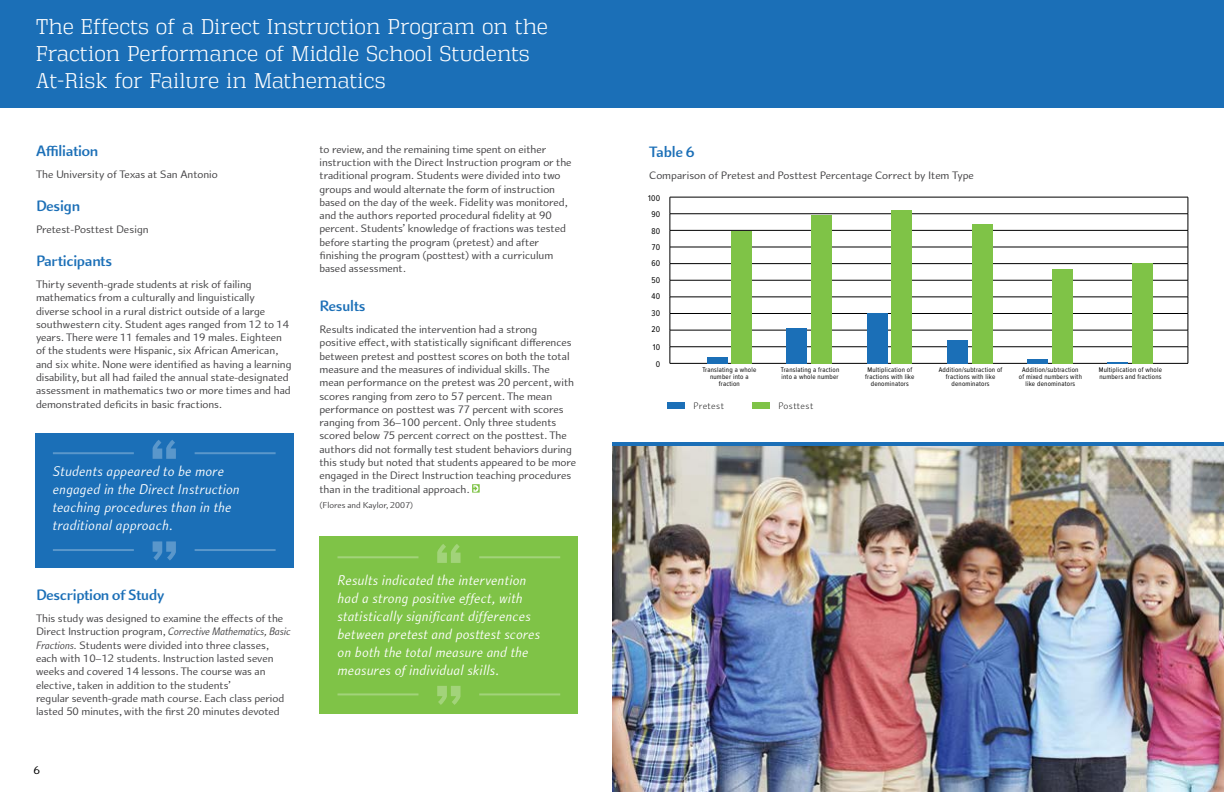
<style>
.page{position:relative;width:1224px;height:792px;background:#fff}
.page>*{position:absolute;margin:0;border:0;box-sizing:border-box;transform-origin:0 0}
.t1{font:22px/30px "Vectipede Lt";letter-spacing:.03em;color:#fff}
.t2{font:21px/27px "Vectipede Lt";letter-spacing:.03em;color:#fff}
.t3{font:700 16px "Arum Sans";letter-spacing:-.005em;color:#1b6fb7}
.t4{font:italic 15px/18px "Arum Sans";letter-spacing:.015em;color:#fff}
.t5{font:12px "Arum Sans";color:#000}
.t6{font:11.5px/13.3px "Arum Sans";letter-spacing:-.005em;color:#414042}
.t7{font:300 10px "Arum Sans";letter-spacing:.045em;color:#000}
.t8{font:9px "Arum Sans";color:#414042}
.t9{font:8.6px/16.3px "Proxima Nova Cond";letter-spacing:.03em;color:#000;text-align:center}
.t10{font:7px/7px "Proxima Nova Cond";letter-spacing:.03em;color:#000;text-align:center}
.s1{font-style:italic}
</style>
<div class="page">
<svg style="left:472px;top:484px;width:8px;height:9px"></svg>
<svg style="left:473px;top:485px;width:5px;height:7px"></svg>
<div style="left:320px;top:537px;width:258px;height:177px;background:#7fc347"></div>
<svg style="left:437px;top:544px;width:24px;height:19px"></svg>
<hr style="left:338px;top:556px;width:80px;height:2px;background:#fff">
<hr style="left:479px;top:556px;width:81px;height:2px;background:#fff">
<svg style="left:437px;top:686px;width:24px;height:19px"></svg>
<hr style="left:479px;top:693px;width:81px;height:2px;background:#fff">
<hr style="left:338px;top:693px;width:80px;height:2px;background:#fff">
<div style="left:35px;top:433px;width:259px;height:134px;background:#1b6fb7"></div>
<svg style="left:153px;top:440px;width:23px;height:19px"></svg>
<hr style="left:53px;top:452px;width:81px;height:2px;background:#fff">
<hr style="left:195px;top:452px;width:81px;height:2px;background:#fff">
<svg style="left:153px;top:541px;width:23px;height:20px"></svg>
<hr style="left:195px;top:549px;width:81px;height:2px;background:#fff">
<hr style="left:53px;top:549px;width:81px;height:2px;background:#fff">
<div style="left:0;top:0;width:1224px;height:108px;background:#1b6fb7"></div>
<img style="left:612px;top:446px;width:612px;height:346px">
<hr style="left:612px;top:442px;width:612px;height:4px;background:#1b6fb7">
<hr style="left:670px;top:197px;width:518px;height:1px;background:#000">
<hr style="left:670px;top:214px;width:518px;height:1px;background:#000">
<hr style="left:670px;top:230px;width:518px;height:1px;background:#000">
<hr style="left:670px;top:247px;width:518px;height:1px;background:#000">
<hr style="left:670px;top:263px;width:518px;height:1px;background:#000">
<hr style="left:670px;top:280px;width:518px;height:1px;background:#000">
<hr style="left:670px;top:297px;width:518px;height:1px;background:#000">
<hr style="left:670px;top:313px;width:518px;height:1px;background:#000">
<hr style="left:670px;top:330px;width:518px;height:1px;background:#000">
<hr style="left:670px;top:347px;width:518px;height:1px;background:#000">
<svg style="left:670px;top:197px;width:1px;height:166px"></svg>
<svg style="left:1188px;top:197px;width:1px;height:166px"></svg>
<hr style="left:670px;top:363px;width:518px;height:1px;background:#000">
<div style="left:708px;top:357px;width:20px;height:7px;background:#1b6fb7"></div>
<div style="left:732px;top:231px;width:20px;height:133px;background:#7fc347"></div>
<div style="left:787px;top:328px;width:20px;height:36px;background:#1b6fb7"></div>
<div style="left:812px;top:215px;width:20px;height:149px;background:#7fc347"></div>
<div style="left:867px;top:314px;width:20px;height:50px;background:#1b6fb7"></div>
<div style="left:892px;top:210px;width:20px;height:154px;background:#7fc347"></div>
<div style="left:947px;top:340px;width:20px;height:24px;background:#1b6fb7"></div>
<div style="left:973px;top:224px;width:20px;height:140px;background:#7fc347"></div>
<hr style="left:1028px;top:360px;width:20px;height:4px;background:#1b6fb7">
<hr style="left:1108px;top:362px;width:20px;height:2px;background:#1b6fb7">
<div style="left:1052px;top:269px;width:20px;height:95px;background:#7fc347"></div>
<div style="left:1132px;top:263px;width:20px;height:101px;background:#7fc347"></div>
<div style="left:667px;top:402px;width:17px;height:6px;background:#1b6fb7"></div>
<div style="left:752px;top:402px;width:17px;height:6px;background:#7fc347"></div>
<h2 class="t2" style="left:36px;top:13px;width:513px">The Effects of a Direct Instruction Program on the<br>Fraction Performance of Middle School Students<br>At-Risk for Failure in Mathematics</h2>
<h1 class="t1" style="left:36px;top:24px;width:450px">Direct Instruction Mathematics Programs:<br>An Overview and Research Summary</h1>
<h3 class="t3" style="left:36px;top:141px;width:64px">Affiliation</h3>
<p class="t6" style="left:36px;top:168px;width:183px">The University of Texas at San Antonio</p>
<h3 class="t3" style="left:36px;top:196px;width:46px">Design</h3>
<p class="t6" style="left:36px;top:223px;width:114px">Pretest-Posttest Design</p>
<h3 class="t3" style="left:36px;top:251px;width:78px">Participants</h3>
<p class="t6" style="left:36px;top:278px;width:257px">Thirty seventh-grade students at risk of failing mathematics from a culturally and linguistically<br>diverse school in a rural district outside of a large southwestern city. Student ages ranged from 12 to 14 years. There were 11 females and 19 males. Eighteen of the students were Hispanic, six African American, and six white. None were identified as having a learning disability, but all had failed the annual state-designated assessment in mathematics two or more times and had demonstrated deficits in basic fractions.</p>
<h3 class="t4" style="left:53px;top:463px;width:188px">Students appeared to be more engaged in the Direct Instruction teaching procedures than in the traditional approach.</h3>
<h3 class="t3" style="left:36px;top:585px;width:130px">Description of Study</h3>
<p class="t6" style="left:36px;top:612px;width:256px">This study was designed to examine the effects of the Direct Instruction program, <span class="s1">Corrective Mathematics, Basic Fractions.</span> Students were divided into three classes, each with 10–12 students. Instruction lasted seven weeks and covered 14 lessons. The course was an elective, taken in addition to the students’<br>regular seventh-grade math course. Each class period lasted 50 minutes, with the first 20 minutes devoted</p>
<p class="t5" style="left:33px;top:764px;width:8px">6</p>
<p class="t6" style="left:319px;top:142px;width:254px">to review, and the remaining time spent on either instruction with the Direct Instruction program or the traditional program. Students were divided into two groups and would alternate the form of instruction based on the day of the week. Fidelity was monitored, and the authors reported procedural fidelity at 90 percent. Students’ knowledge of fractions was tested before starting the program (pretest) and after finishing the program (posttest) with a curriculum based assessment.</p>
<h3 class="t3" style="left:320px;top:296px;width:47px">Results</h3>
<p class="t6" style="left:320px;top:323px;width:258px">Results indicated the intervention had a strong positive effect, with statistically significant differences between pretest and posttest scores on both the total measure and the measures of individual skills. The mean performance on the pretest was 20 percent, with scores ranging from zero to 57 percent. The mean performance on posttest was 77 percent with scores ranging from 36–100 percent. Only three students scored below 75 percent correct on the posttest. The authors did not formally test student behaviors during this study but noted that students appeared to be more engaged in the Direct Instruction teaching procedures than in the traditional approach.</p>
<p class="t8" style="left:320px;top:500px;width:95px">(Flores and Kaylor, 2007)</p>
<h3 class="t4" style="left:338px;top:571px;width:204px">Results indicated the intervention had a strong positive effect, with statistically significant differences between pretest and posttest scores on both the total measure and the measures of individual skills.</h3>
<h3 class="t3" style="left:649px;top:142px;width:47px">Table 6</h3>
<p class="t6" style="left:649px;top:169px;width:326px">Comparison of Pretest and Posttest Percentage Correct by Item Type</p>
<p class="t9" style="left:648px;top:190px;width:14px">100<br>90<br>80<br>70<br>60</p>
<p class="t9" style="left:651px;top:273px;width:10px;line-height:16px;text-align:left">50<br>40</p>
<p class="t9" style="left:651px;top:306px;width:10px;line-height:16px;text-align:left">30<br>20</p>
<p class="t9" style="left:653px;top:338px;width:9px;line-height:17.3px">10<br>0</p>
<p class="t10" style="left:781px;top:366px;width:60px;text-align:left">Translating a fraction into a whole number</p>
<p class="t10" style="left:939px;top:366px;width:65px">Addition/subtraction of fractions with like denominators</p>
<p class="t10" style="left:1019px;top:366px;width:65px">Addition/subtraction of mixed numbers with like denominators</p>
<p class="t10" style="left:1099px;top:366px;width:65px;text-align:left">Multiplication of whole numbers and fractions</p>
<p class="t10" style="left:702px;top:366px;width:56px">Translating a whole number into a fraction</p>
<p class="t10" style="left:865px;top:366px;width:51px">Multiplication of fractions with like denominators</p>
<p class="t7" style="left:693px;top:400px;width:32px">Pretest</p>
<p class="t7" style="left:778px;top:400px;width:37px">Posttest</p>
</div>
